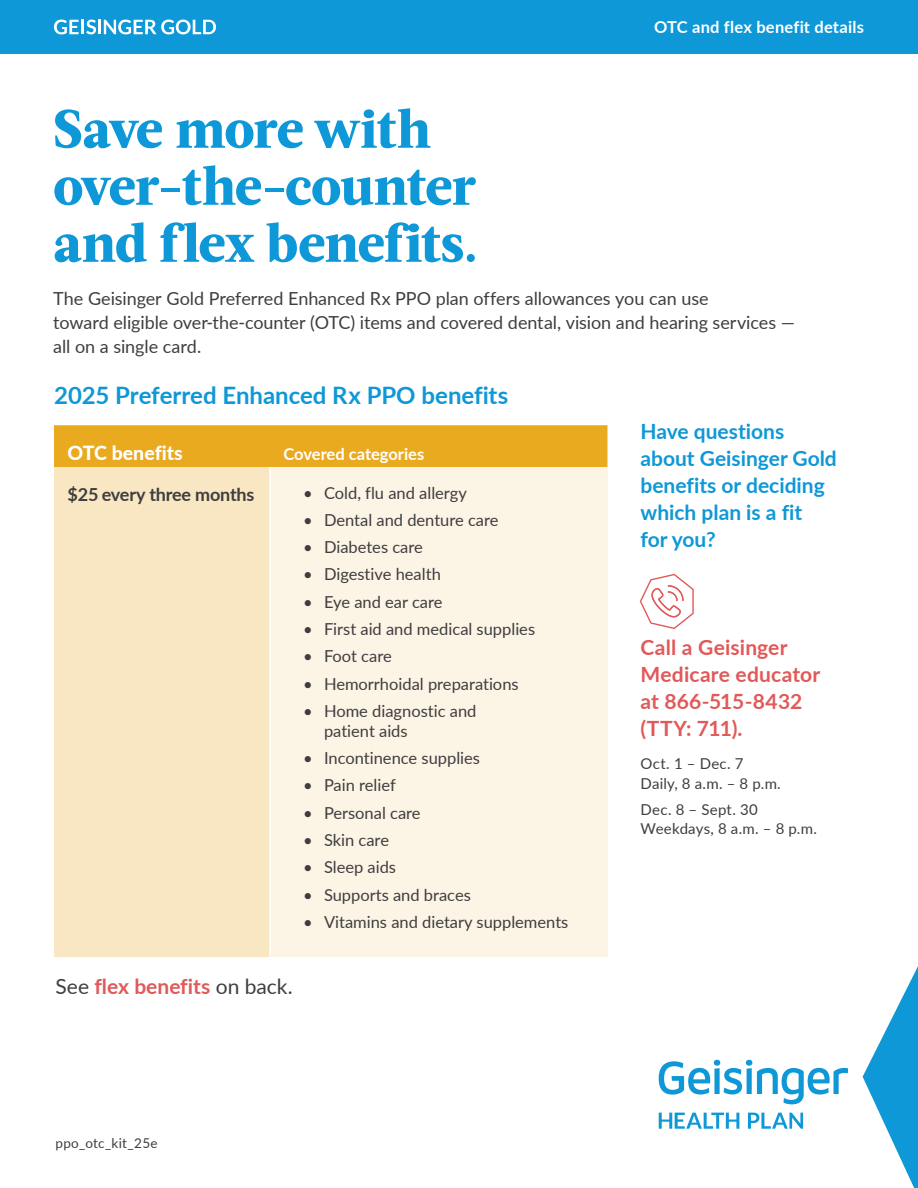
<style>
.page{position:relative;width:918px;height:1188px;background:#fff}
.page>*{position:absolute;margin:0;border:0;box-sizing:border-box;transform-origin:0 0}
.t1{font:800 54px/57px "Acta";letter-spacing:-.015em;color:#0e98d7}
.t2{font:700 24px "Lato";color:#0e98d7}
.t3{font:700 21px/27px "Lato";letter-spacing:.005em;color:#e15959}
.t4{font:700 21px/27px "Lato";color:#0e98d7}
.t5{font:800 19.5px "Lato";color:#fff}
.t6{font:18px/24px "Lato";letter-spacing:-.005em;color:#3e3e3f}
.t7{font:700 18px "Lato";letter-spacing:-.01em;color:#3e3e3f}
.t8{font:16.5px/19.8px "Lato";color:#3e3e3f}
.t9{font:700 16.5px "Lato";color:#fff}
.t10{font:15px/19.5px "Lato";letter-spacing:.02em;color:#3e3e3f}
.t11{font:13.5px "Lato";letter-spacing:.015em;color:#3e3e3f}
.s1{font-weight:400;color:#3e3e3f}
</style>
<div class="page">
<svg style="left:659px;top:966px;width:259px;height:222px"></svg>
<svg style="left:640px;top:574px;width:54px;height:55px"></svg>
<div style="left:54px;top:425px;width:554px;height:42px;background:#eaaa20"></div>
<div style="left:54px;top:467px;width:216px;height:490px;background:#f9e6c2"></div>
<div style="left:270px;top:467px;width:338px;height:490px;background:#fcf4e5"></div>
<hr style="left:269px;top:467px;width:2px;height:490px;background:#fff">
<div style="left:0;top:0;width:918px;height:54px;background:#0e98d7"></div>
<svg style="left:54px;top:20px;width:42px;height:14px"></svg>
<hr style="left:98px;top:20px;width:3px;height:14px;background:#fff">
<svg style="left:104px;top:20px;width:112px;height:14px"></svg>
<h1 class="t1" style="left:53px;top:101px;width:426px">Save more with over-the-counter and flex benefits.</h1>
<p class="t9" style="left:654px;top:15px;width:211px">OTC and flex benefit details</p>
<p class="t6" style="left:53px;top:285px;width:743px">The Geisinger Gold Preferred Enhanced Rx PPO plan offers allowances you can use<br>toward eligible over-the-counter (OTC) items and covered dental, vision and hearing services — all on a single card.</p>
<h2 class="t2" style="left:54px;top:378px;width:456px">2025 Preferred Enhanced Rx PPO benefits</h2>
<p class="t5" style="left:68px;top:438px;width:117px">OTC benefits</p>
<p class="t9" style="left:284px;top:442px;width:142px">Covered categories</p>
<p class="t7" style="left:68px;top:481px;width:188px">$25 every three months</p>
<p class="t8" style="left:303px;top:482px;width:165px">• Cold, flu and allergy</p>
<p class="t8" style="left:303px;top:509px;width:197px">• Dental and denture care</p>
<p class="t8" style="left:303px;top:537px;width:121px">• Diabetes care</p>
<p class="t8" style="left:303px;top:564px;width:139px">• Digestive health</p>
<p class="t8" style="left:303px;top:591px;width:141px">• Eye and ear care</p>
<p class="t8" style="left:303px;top:618px;width:234px">• First aid and medical supplies</p>
<p class="t8" style="left:303px;top:646px;width:90px">• Foot care</p>
<p class="t8" style="left:303px;top:673px;width:217px">• Hemorrhoidal preparations</p>
<p class="t8" style="left:324px;top:700px;width:154px;text-indent:-21px">• Home diagnostic and patient aids</p>
<p class="t8" style="left:303px;top:748px;width:179px">• Incontinence supplies</p>
<p class="t8" style="left:303px;top:775px;width:94px">• Pain relief</p>
<p class="t8" style="left:303px;top:802px;width:119px">• Personal care</p>
<p class="t8" style="left:303px;top:829px;width:88px">• Skin care</p>
<p class="t8" style="left:303px;top:857px;width:95px">• Sleep aids</p>
<p class="t8" style="left:303px;top:884px;width:169px">• Supports and braces</p>
<p class="t8" style="left:303px;top:911px;width:267px">• Vitamins and dietary supplements</p>
<p class="t3" style="left:56px;top:972px;width:239px"><span class="s1">See</span> flex benefits <span class="s1">on back.</span></p>
<p class="t11" style="left:56px;top:1133px;width:104px">ppo_otc_kit_25e</p>
<p class="t4" style="left:640px;top:417px;width:198px">Have questions about Geisinger Gold benefits or deciding which plan is a fit<br>for you?</p>
<p class="t3" style="left:640px;top:633px;width:181px">Call a Geisinger<br>Medicare educator at 866-515-8432 (TTY: 711).</p>
<p class="t10" style="left:640px;top:753px;width:142px">Oct. 1 – Dec. 7<br>Daily, 8 a.m. – 8 p.m.</p>
<p class="t10" style="left:640px;top:799px;width:178px">Dec. 8 – Sept. 30<br>Weekdays, 8 a.m. – 8 p.m.</p>
</div>
